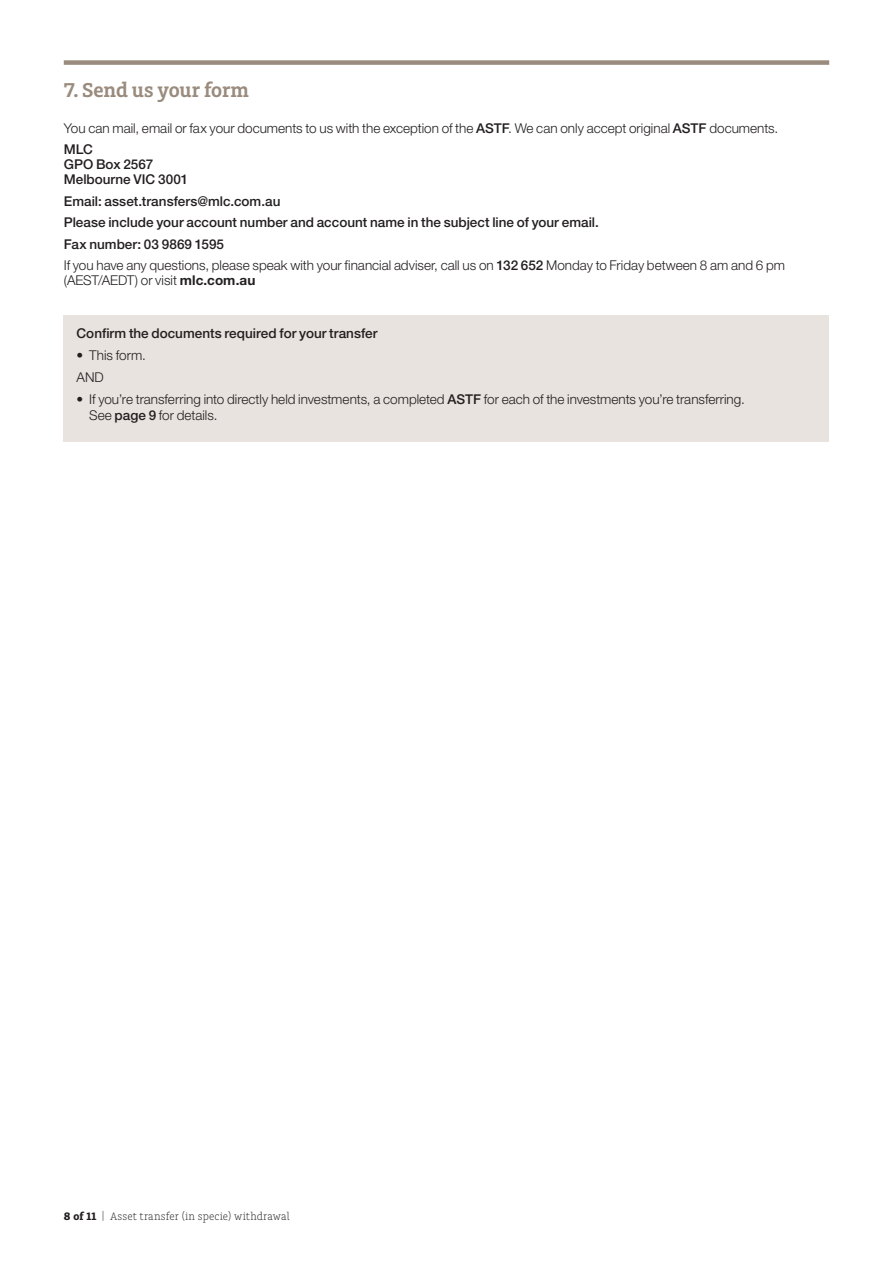
<style>
.page{position:relative;width:893px;height:1263px;background:#fff}
.page>*{position:absolute;margin:0;border:0;box-sizing:border-box;transform-origin:0 0}
.t1{font:600 21px "Charlie Std";letter-spacing:-.005em;color:#998b7d}
.t2{font:500 13.5px/21.5px "Helvetica Neue LT Std";color:#231f20}
.t3{font:300 13.5px/21.5px "Helvetica Neue LT Std";color:#231f20}
.t4{font:300 11.25px "Charlie Std";letter-spacing:.015em;color:#231f20}
.s1{font-weight:500}
.s2{font-weight:300}
.s3{font-weight:700}
.s4{font-weight:700;font-size:11.4px}
.s5{font-size:11.4px}
</style>
<div class="page">
<div style="left:64px;top:60px;width:765px;height:5px;background:#998b7d"></div>
<div style="left:64px;top:315px;width:765px;height:126px;background:#e8e3df"></div>
<h1 class="t1" style="left:64px;top:78px;width:187px">7. Send us your form</h1>
<p class="t3" style="left:64px;top:117px;width:716px">You can mail, email or fax your documents to us with the exception of the <span class="s1">ASTF</span>. We can only accept original <span class="s1">ASTF</span> documents.<br><span class="s1">MLC</span></p>
<p class="t2" style="left:64px;top:157px;width:126px;line-height:15px">GPO Box 2567<br>Melbourne VIC 3001</p>
<p class="t2" style="left:64px;top:190px;width:723px">Email: asset.transfers@mlc.com.au<br>Please include your account number and account name in the subject line of your email.<br>Fax number: 03 9869 1595<br><span class="s2">If you have any questions, please speak with your financial adviser, call us on</span> 132 652 <span class="s2">Monday to Friday between 8 am and 6 pm</span></p>
<p class="t3" style="left:64px;top:269px;width:193px">(AEST/AEDT) or visit <span class="s3">mlc.com.au</span></p>
<p class="t2" style="left:77px;top:322px;width:303px">Confirm the documents required for your transfer</p>
<p class="t3" style="left:77px;top:344px;width:71px;line-height:22.2px">• This form.<br>AND</p>
<p class="t3" style="left:89px;top:391px;width:657px;line-height:15.8px;text-indent:-13px">• If you’re transferring into directly held investments, a completed <span class="s1">ASTF</span> for each of the investments you’re transferring.<br>See <span class="s1">page 9</span> for details.</p>
<p class="t4" style="left:64px;top:1210px;width:227px"><span class="s4">8 of 11</span> <span class="s5">|</span> Asset transfer (in specie) withdrawal</p>
</div>
